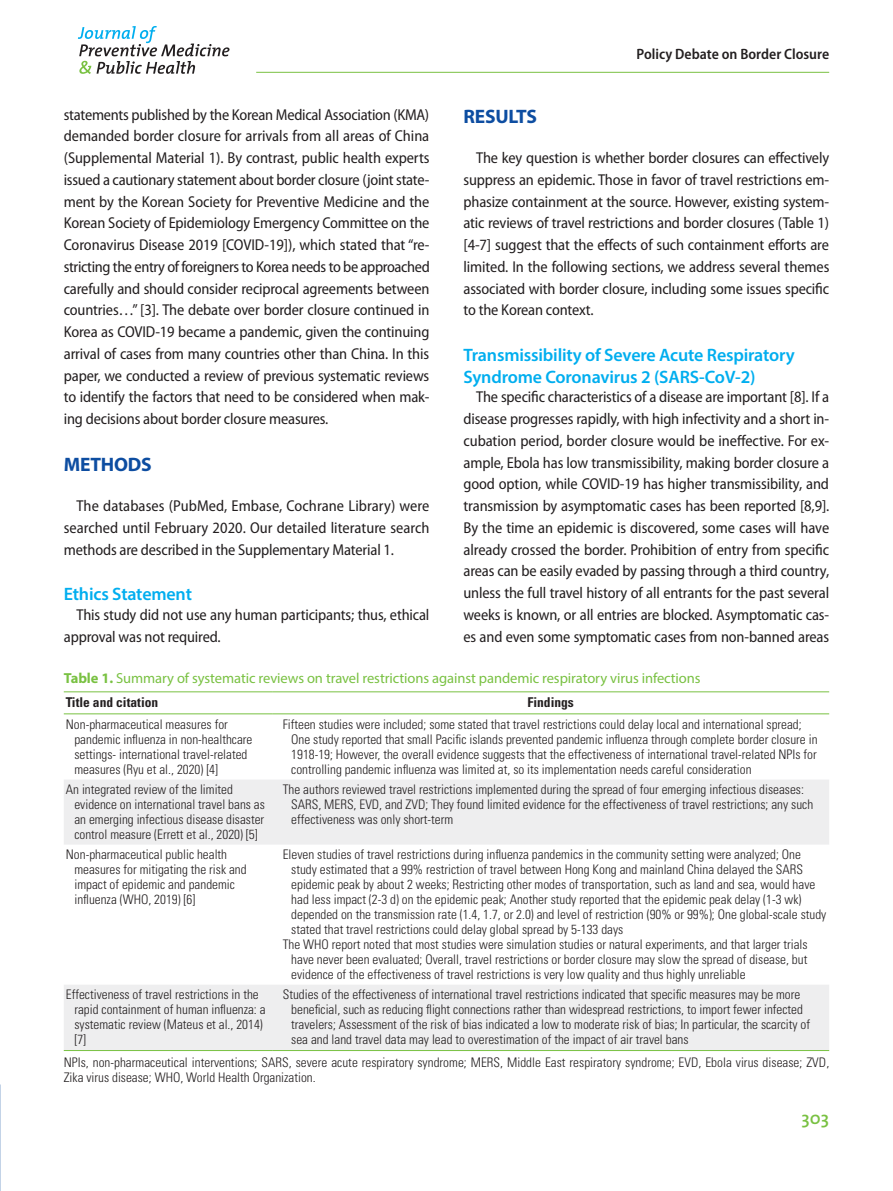
<style>
.page{position:relative;width:893px;height:1191px;background:#fff}
.page>*{position:absolute;margin:0;border:0;box-sizing:border-box;transform-origin:0 0}
.jpmph_대제목{font:700 19.5px "Myriad Pro";letter-spacing:-.01em;color:#0d4da1}
.jpmph_중제목{font:600 18px/21.8px "Myriad Pro";letter-spacing:-.01em;color:#00aeef}
.t1{font:600 18px "The Mix";color:#79c142}
.jpmph_본문{font:semi-condensed 15.75px/21.8px "Myriad Pro";letter-spacing:-.01em;color:#231f20;text-align:justify}
.jpmph_하시라-제목{font:600 semi-condensed 15px "Myriad Pro";color:#231f20}
.jpmph_표그림캡션{font:14.55px "Myriad Pro";letter-spacing:-.005em;color:#79c142}
.jpmph_표머리{font:700 condensed 13.5px "Univers LT Std";color:#231f20}
.jpmph_표본문{font:300 condensed 13.2px/15px "Univers LT Std";color:#231f20}
.s1{font-weight:700}
</style>
<div class="page">
<hr style="left:256px;top:72px;width:573px;height:1px;background:#79c142">
<svg style="left:78px;top:26px;width:152px;height:48px"></svg>
<svg style="left:64px;top:692px;width:765px;height:1px"></svg>
<svg style="left:64px;top:780px;width:765px;height:270px"></svg>
<hr style="left:64px;top:691px;width:208px;height:1px;background:#79c142">
<hr style="left:272px;top:691px;width:557px;height:1px;background:#79c142">
<hr style="left:64px;top:713px;width:208px;height:1px;background:#79c142">
<hr style="left:272px;top:713px;width:557px;height:1px;background:#79c142">
<hr style="left:64px;top:1050px;width:208px;height:1px;background:#79c142">
<hr style="left:272px;top:1050px;width:557px;height:1px;background:#79c142">
<p class="jpmph_하시라-제목" style="left:637px;top:46px;width:194px">Policy Debate on Border Closure</p>
<p class="jpmph_본문" style="left:64px;top:104px;width:367px">statements published by the Korean Medical Association (KMA) demanded border closure for arrivals from all areas of China (Supplemental Material 1). By contrast, public health experts issued a cautionary statement about border closure (joint state&shy;ment by the Korean Society for Preventive Medicine and the Korean Society of Epidemiology Emergency Committee on the Coronavirus Disease 2019 [COVID-19]), which stated that “re&shy;stricting the entry of foreigners to Korea needs to be approached carefully and should consider reciprocal agreements between countries…” [3]. The debate over border closure continued in Korea as COVID-19 became a pandemic, given the continuing arrival of cases from many countries other than China. In this paper, we conducted a review of previous systematic reviews to identify the factors that need to be considered when mak&shy;ing decisions about border closure measures.</p>
<p class="jpmph_대제목" style="left:64px;top:451px;width:90px">METHODS</p>
<p class="jpmph_본문" style="left:64px;top:495px;width:367px;text-indent:13px">The databases (PubMed, Embase, Cochrane Library) were searched until February 2020. Our detailed literature search methods are described in the Supplementary Material 1.</p>
<p class="jpmph_중제목" style="left:64px;top:582px;width:130px">Ethics Statement</p>
<p class="jpmph_본문" style="left:64px;top:604px;width:367px;text-indent:13px">This study did not use any human participants; thus, ethical approval was not required.</p>
<p class="jpmph_대제목" style="left:463px;top:103px;width:75px">RESULTS</p>
<p class="jpmph_본문" style="left:463px;top:147px;width:367px;text-indent:13px">The key question is whether border closures can effectively suppress an epidemic. Those in favor of travel restrictions em&shy;phasize containment at the source. However, existing system&shy;atic reviews of travel restrictions and border closures (Table 1) [4-7] suggest that the effects of such containment efforts are limited. In the following sections, we address several themes associated with border closure, including some issues specific to the Korean context.</p>
<p class="jpmph_중제목" style="left:463px;top:343px;width:333px">Transmissibility of Severe Acute Respiratory<br>Syndrome Coronavirus 2 (SARS-CoV-2)</p>
<p class="jpmph_본문" style="left:463px;top:386px;width:367px;text-indent:13px">The specific characteristics of a disease are important [8]. If a disease progresses rapidly, with high infectivity and a short in&shy;cubation period, border closure would be ineffective. For ex&shy;ample, Ebola has low transmissibility, making border closure a good option, while COVID-19 has higher transmissibility, and transmission by asymptomatic cases has been reported [8,9].<br>By the time an epidemic is discovered, some cases will have already crossed the border. Prohibition of entry from specific areas can be easily evaded by passing through a third country, unless the full travel history of all entrants for the past several weeks is known, or all entries are blocked. Asymptomatic cas&shy;es and even some symptomatic cases from non-banned areas</p>
<p class="jpmph_표그림캡션" style="left:64px;top:669px;width:638px"><span class="s1">Table 1.</span> Summary of systematic reviews on travel restrictions against pandemic respiratory virus infections</p>
<p class="jpmph_표머리" style="left:66px;top:694px;width:94px">Title and citation</p>
<p class="jpmph_표머리" style="left:527px;top:694px;width:48px">Findings</p>
<p class="jpmph_표본문" style="left:74px;top:717px;width:180px;text-indent:-9px">Non-pharmaceutical measures for pandemic influenza in non-healthcare settings- international travel-related measures (Ryu et al., 2020) [4]</p>
<p class="jpmph_표본문" style="left:291px;top:717px;width:528px;text-indent:-9px">Fifteen studies were included; some stated that travel restrictions could delay local and international spread; One study reported that small Pacific islands prevented pandemic influenza through complete border closure in 1918-19; However, the overall evidence suggests that the effectiveness of international travel-related NPIs for controlling pandemic influenza was limited at, so its implementation needs careful consideration</p>
<p class="jpmph_표본문" style="left:74px;top:782px;width:192px;text-indent:-9px">An integrated review of the limited evidence on international travel bans as an emerging infectious disease disaster control measure (Errett et al., 2020) [5]</p>
<p class="jpmph_표본문" style="left:291px;top:782px;width:523px;text-indent:-9px">The authors reviewed travel restrictions implemented during the spread of four emerging infectious diseases:<br>SARS, MERS, EVD, and ZVD; They found limited evidence for the effectiveness of travel restrictions; any such effectiveness was only short-term</p>
<p class="jpmph_표본문" style="left:74px;top:847px;width:174px;text-indent:-9px">Non-pharmaceutical public health measures for mitigating the risk and impact of epidemic and pandemic influenza (WHO, 2019) [6]</p>
<p class="jpmph_표본문" style="left:291px;top:847px;width:537px;text-indent:-9px">Eleven studies of travel restrictions during influenza pandemics in the community setting were analyzed; One study estimated that a 99% restriction of travel between Hong Kong and mainland China delayed the SARS epidemic peak by about 2 weeks; Restricting other modes of transportation, such as land and sea, would have had less impact (2-3 d) on the epidemic peak; Another study reported that the epidemic peak delay (1-3 wk) depended on the transmission rate (1.4, 1.7, or 2.0) and level of restriction (90% or 99%); One global-scale study stated that travel restrictions could delay global spread by 5-133 days</p>
<p class="jpmph_표본문" style="left:291px;top:937px;width:518px;text-align:justify;text-indent:-9px">The WHO report noted that most studies were simulation studies or natural experiments, and that larger trials have never been evaluated; Overall, travel restrictions or border closure may slow the spread of disease, but evidence of the effectiveness of travel restrictions is very low quality and thus highly unreliable</p>
<p class="jpmph_표본문" style="left:74px;top:987px;width:193px;text-indent:-9px">Effectiveness of travel restrictions in the rapid containment of human influenza: a systematic review (Mateus et al., 2014) [7]</p>
<p class="jpmph_표본문" style="left:291px;top:987px;width:520px;text-indent:-9px">Studies of the effectiveness of international travel restrictions indicated that specific measures may be more beneficial, such as reducing flight connections rather than widespread restrictions, to import fewer infected travelers; Assessment of the risk of bias indicated a low to moderate risk of bias; In particular, the scarcity of sea and land travel data may lead to overestimation of the impact of air travel bans</p>
<p class="jpmph_표본문" style="left:64px;top:1055px;width:767px">NPIs, non-pharmaceutical interventions; SARS, severe acute respiratory syndrome; MERS, Middle East respiratory syndrome; EVD, Ebola virus disease; ZVD,<br>Zika virus disease; WHO, World Health Organization.</p>
<p class="t1" style="left:802px;top:1103px;width:29px">303</p>
</div>
